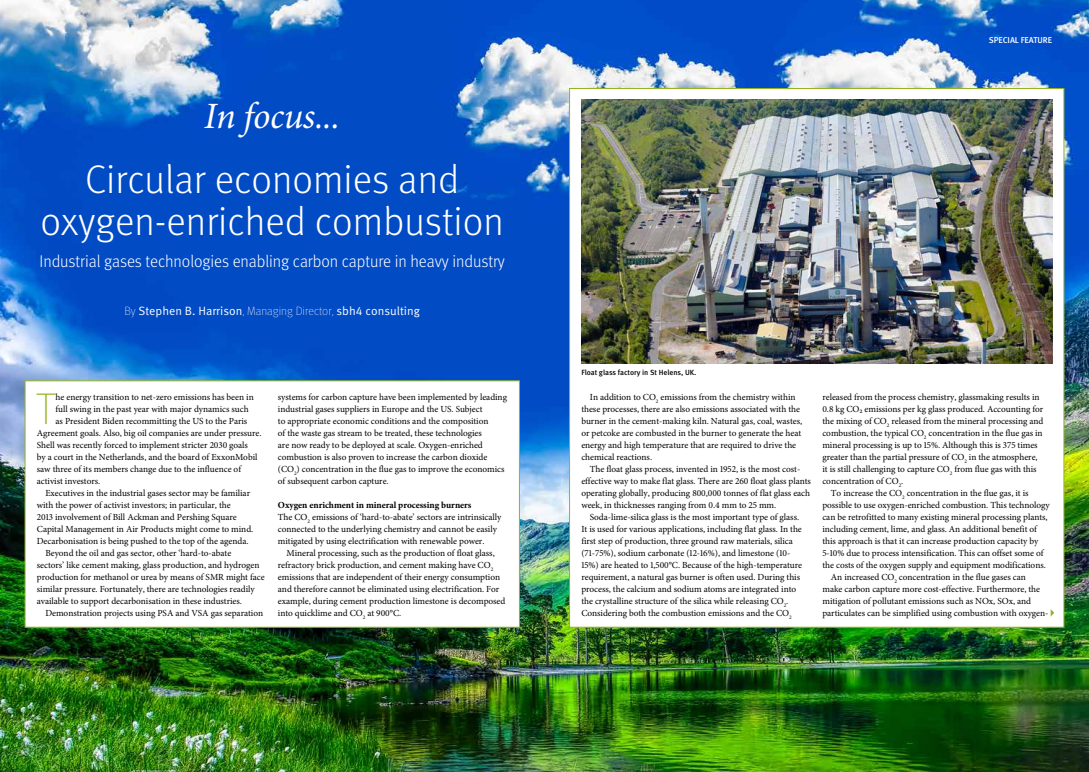
<style>
.page{position:relative;width:1089px;height:772px;background:#fff}
.page>*{position:absolute;margin:0;border:0;box-sizing:border-box;transform-origin:0 0}
.t1{font:100 44.3px "Meta Pro";color:#93b423}
.t2{font:300 40px/42px "Meta Pro";color:#fff;text-align:center}
.t3{font:italic 37.2px "Minion Pro";letter-spacing:-.01em;color:#fff}
.t4{font:300 17px "Meta Pro";letter-spacing:-.005em;color:#fff;scale:.96 1}
.t5{font:12px "Meta Pro Norm";color:#fff}
.t6{font:9.3px/12px "Minion Pro";letter-spacing:-.005em;color:#000}
.t7{font:500 8.5px "Meta Pro";color:#fff}
.t8{font:500 7.5px "Meta OT";color:#000}
.s1{font-family:"Meta Pro";font-weight:100}
.s2{font-weight:700}
</style>
<div class="page">
<img style="left:0;top:0;width:1088px;height:771px">
<div style="left:569px;top:88px;width:495px;height:539px;background:#fff;border:1px solid #93b423"></div>
<div style="left:25px;top:380px;width:495px;height:247px;background:#fff;border:1px solid #93b423"></div>
<img style="left:581px;top:99px;width:471px;height:264px">
<svg style="left:1050px;top:609px;width:4px;height:7px"></svg>
<h3 class="t3" style="left:204px;top:91px;width:137px">In focus...</h3>
<h2 class="t2" style="left:41px;top:156px;width:465px">Circular economies and oxygen-enriched combustion</h2>
<h3 class="t4" style="left:40px;top:248px;width:486px">Industrial gases technologies enabling carbon capture in heavy industry</h3>
<p class="t5" style="left:124px;top:302px;width:297px"><span class="s1">By</span> Stephen B. Harrison<span class="s1">, Managing Director,</span> sbh4 consulting</p>
<h1 class="t1" style="left:36px;top:377px;width:21px">T</h1>
<p class="t6" style="left:56px;top:390px;width:200px">he energy transition to net-zero emissions has been in</p>
<p class="t6" style="left:56px;top:402px;width:195px">full swing in the past year with major dynamics such</p>
<p class="t6" style="left:56px;top:414px;width:193px">as President Biden recommitting the US to the Paris</p>
<p class="t6" style="left:37px;top:426px;width:226px">Agreement goals. Also, big oil companies are under pressure.</p>
<p class="t6" style="left:37px;top:438px;width:213px">Shell was recently forced to implement stricter 2030 goals</p>
<p class="t6" style="left:37px;top:450px;width:222px">by a court in the Netherlands, and the board of ExxonMobil</p>
<p class="t6" style="left:37px;top:462px;width:206px">saw three of its members change due to the influence of</p>
<p class="t6" style="left:37px;top:474px;width:65px">activist investors.</p>
<p class="t6" style="left:45px;top:486px;width:206px">Executives in the industrial gases sector may be familiar</p>
<p class="t6" style="left:37px;top:498px;width:195px">with the power of activist investors; in particular, the</p>
<p class="t6" style="left:37px;top:510px;width:201px">2013 involvement of Bill Ackman and Pershing Square</p>
<p class="t6" style="left:37px;top:522px;width:218px">Capital Management in Air Products might come to mind.</p>
<p class="t6" style="left:37px;top:534px;width:213px">Decarbonisation is being pushed to the top of the agenda.</p>
<p class="t6" style="left:45px;top:546px;width:187px">Beyond the oil and gas sector, other ‘hard-to-abate</p>
<p class="t6" style="left:37px;top:558px;width:224px">sectors’ like cement making, glass production, and hydrogen</p>
<p class="t6" style="left:37px;top:570px;width:229px">production for methanol or urea by means of SMR might face</p>
<p class="t6" style="left:37px;top:582px;width:219px">similar pressure. Fortunately, there are technologies readily</p>
<p class="t6" style="left:37px;top:594px;width:207px">available to support decarbonisation in these industries.</p>
<p class="t6" style="left:45px;top:606px;width:219px">Demonstration projects using PSA and VSA gas separation</p>
<p class="t6" style="left:278px;top:390px;width:231px">systems for carbon capture have been implemented by leading industrial gases suppliers in Europe and the US. Subject<br>to appropriate economic conditions and the composition<br>of the waste gas stream to be treated, these technologies<br>are now ready to be deployed at scale. Oxygen-enriched combustion is also proven to increase the carbon dioxide (CO<sub>2</sub>) concentration in the flue gas to improve the economics of subsequent carbon capture.</p>
<p class="t6" style="left:278px;top:498px;width:225px"><span class="s2">Oxygen enrichment in mineral processing burners<br></span>The CO<sub>2</sub> emissions of ‘hard-to-abate’ sectors are intrinsically connected to the underlying chemistry and cannot be easily mitigated by using electrification with renewable power.</p>
<p class="t6" style="left:278px;top:546px;width:229px;text-indent:9px">Mineral processing, such as the production of float glass, refractory brick production, and cement making have CO<sub>2 </sub>emissions that are independent of their energy consumption and therefore cannot be eliminated using electrification. For example, during cement production limestone is decomposed into quicklime and CO<sub>2</sub> at 900°C.</p>
<p class="t7" style="left:988px;top:34px;width:65px">SPECIAL FEATURE</p>
<p class="t8" style="left:581px;top:368px;width:116px">Float glass factory in St Helens, UK.</p>
<p class="t6" style="left:581px;top:390px;width:222px;text-indent:8px">In addition to CO<sub>2</sub> emissions from the chemistry within these processes, there are also emissions associated with the burner in the cement-making kiln. Natural gas, coal, wastes, or petcoke are combusted in the burner to generate the heat energy and high temperature that are required to drive the chemical reactions.</p>
<p class="t6" style="left:581px;top:462px;width:231px;text-indent:9px">The float glass process, invented in 1952, is the most cost&shy;effective way to make flat glass. There are 260 float glass plants operating globally, producing 800,000 tonnes of flat glass each week, in thicknesses ranging from 0.4 mm to 25 mm.</p>
<p class="t6" style="left:581px;top:510px;width:222px;text-indent:9px">Soda-lime-silica glass is the most important type of glass.<br>It is used for various applications, including flat glass. In the first step of production, three ground raw materials, silica (71-75%), sodium carbonate (12-16%), and limestone (10- 15%) are heated to 1,500°C. Because of the high-temperature requirement, a natural gas burner is often used. During this process, the calcium and sodium atoms are integrated into the crystalline structure of the silica while releasing CO<sub>2</sub>.<br>Considering both the combustion emissions and the CO<sub>2</sub></p>
<p class="t6" style="left:822px;top:390px;width:219px">released from the process chemistry, glassmaking results in</p>
<p class="t6" style="left:822px;top:402px;width:222px">0.8 kg CO₂ emissions per kg glass produced. Accounting for</p>
<p class="t6" style="left:822px;top:414px;width:222px">the mixing of CO<sub>2</sub> released from the mineral processing and</p>
<p class="t6" style="left:822px;top:426px;width:222px">combustion, the typical CO<sub>2</sub> concentration in the flue gas in</p>
<p class="t6" style="left:822px;top:438px;width:217px">mineral processing is up to 15%. Although this is 375 times</p>
<p class="t6" style="left:822px;top:450px;width:217px">greater than the partial pressure of CO<sub>2</sub> in the atmosphere,</p>
<p class="t6" style="left:822px;top:462px;width:216px">it is still challenging to capture CO<sub>2</sub> from flue gas with this</p>
<p class="t6" style="left:822px;top:474px;width:82px">concentration of CO<sub>2</sub>.</p>
<p class="t6" style="left:831px;top:486px;width:199px">To increase the CO<sub>2</sub> concentration in the flue gas, it is</p>
<p class="t6" style="left:822px;top:498px;width:229px">possible to use oxygen-enriched combustion. This technology</p>
<p class="t6" style="left:822px;top:510px;width:227px">can be retrofitted to many existing mineral processing plants,</p>
<p class="t6" style="left:822px;top:522px;width:216px">including cement, lime, and glass. An additional benefit of</p>
<p class="t6" style="left:822px;top:534px;width:217px">this approach is that it can increase production capacity by</p>
<p class="t6" style="left:822px;top:546px;width:222px">5-10% due to process intensification. This can offset some of</p>
<p class="t6" style="left:822px;top:558px;width:225px">the costs of the oxygen supply and equipment modifications.</p>
<p class="t6" style="left:831px;top:570px;width:196px">An increased CO<sub>2</sub> concentration in the flue gases can</p>
<p class="t6" style="left:822px;top:582px;width:219px">make carbon capture more cost-effective. Furthermore, the</p>
<p class="t6" style="left:822px;top:594px;width:210px">mitigation of pollutant emissions such as NOx, SOx, and</p>
<p class="t6" style="left:822px;top:606px;width:227px">particulates can be simplified using combustion with oxygen-</p>
</div>
